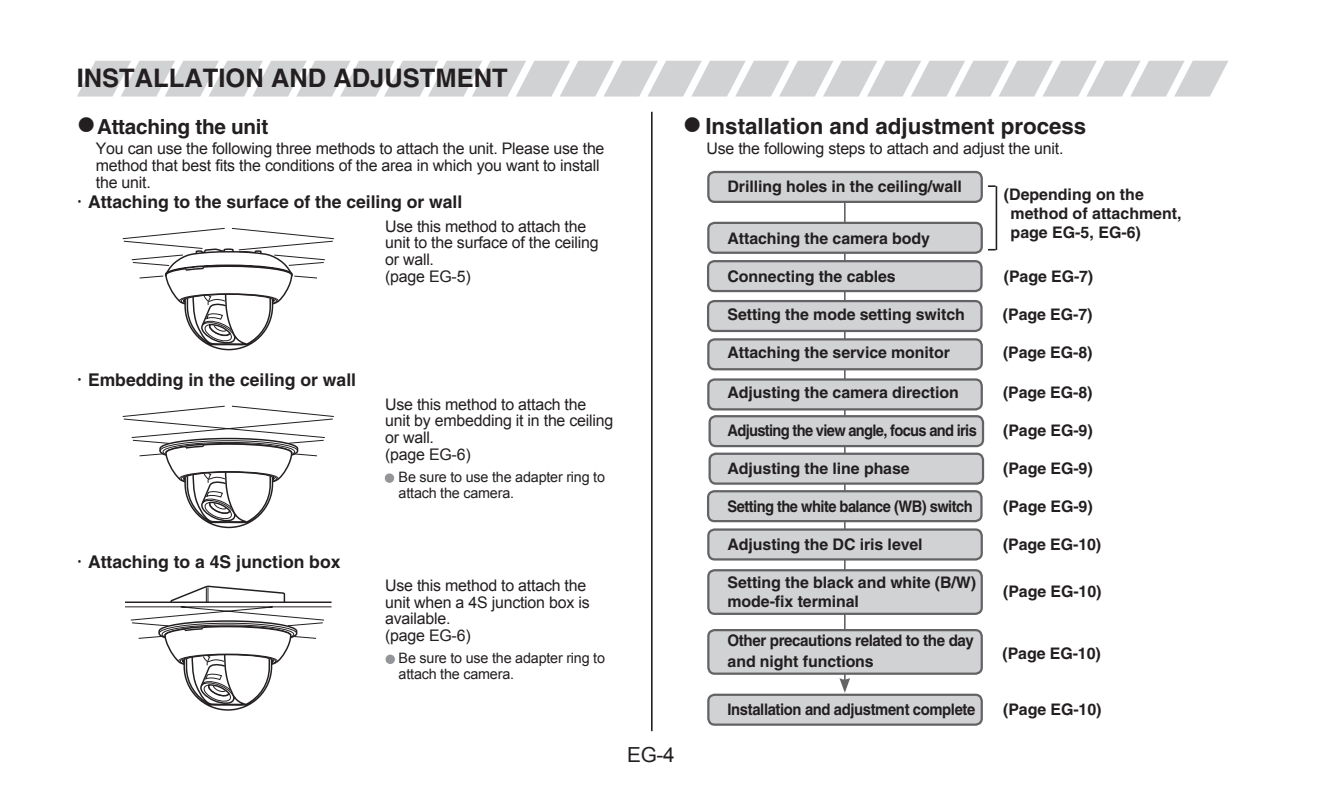
<style>
.page{position:relative;width:1334px;height:795px;background:#fff}
.page>*{position:absolute;margin:0;border:0;box-sizing:border-box;transform-origin:0 0}
.t1{font:700 25.43px "Helvetica";color:#231f20}
.t2{font:700 22.28px "Helvetica";color:#231f20}
.t3{font:700 20.7px "Helvetica";letter-spacing:-.015em;color:#231f20}
.t4{font:20.7px "Arial";color:#231f20}
.t5{font:700 17.55px "Helvetica";color:#231f20}
.t6{font:15.97px/16.7px "Arial";letter-spacing:-.015em;color:#231f20}
.t7{font:700 15.97px/19.1px "Helvetica";letter-spacing:-.005em;color:#231f20}
.t8{font:700 15.97px/20.7px "Helvetica";letter-spacing:-.025em;color:#231f20;scale:.95 1}
.t9{font:700 15.97px "Helvetica";letter-spacing:-.045em;color:#231f20;scale:.92 1}
.t10{font:700 15.97px "Helvetica";letter-spacing:-.025em;color:#231f20;scale:.93 1}
.t11{font:700 15.97px "Helvetica";letter-spacing:-.035em;color:#231f20;scale:.92 1}
.t12{font:700 15.75px "Helvetica";letter-spacing:-.005em;color:#231f20}
.t13{font:14.4px/16px "Arial";letter-spacing:-.015em;color:#231f20}
.s1{color:#939598}
</style>
<div class="page">
<hr style="left:844px;top:202px;width:1px;height:479px;background:#636366">
<svg style="left:707px;top:567px;width:276px;height:46px;background:#cbccce"></svg>
<svg style="left:707px;top:527px;width:276px;height:32px;background:#c7c8ca"></svg>
<svg style="left:707px;top:627px;width:276px;height:97px"></svg>
<svg style="left:707px;top:377px;width:278px;height:144px;background:#c8c9cb"></svg>
<svg style="left:707px;top:337px;width:276px;height:32px;background:#c6c7c9"></svg>
<svg style="left:707px;top:299px;width:276px;height:32px;background:#c5c6c8"></svg>
<svg style="left:707px;top:259px;width:276px;height:32px;background:#c5c6c8"></svg>
<svg style="left:384px;top:473px;width:11px;height:10px"></svg>
<svg style="left:385px;top:654px;width:10px;height:10px"></svg>
<svg style="left:125px;top:585px;width:207px;height:126px"></svg>
<hr style="left:995px;top:186px;width:2px;height:64px;background:#231f20">
<svg style="left:707px;top:170px;width:288px;height:32px;background:#c7c8ca"></svg>
<svg style="left:707px;top:220px;width:288px;height:32px;background:#cbcbcd"></svg>
<svg style="left:77px;top:61px;width:1151px;height:35px"></svg>
<svg style="left:123px;top:405px;width:210px;height:123px"></svg>
<svg style="left:123px;top:227px;width:210px;height:124px"></svg>
<hr style="left:651px;top:112px;width:1px;height:618px;background:#231f20">
<h1 class="t1" style="left:77px;top:63px;width:432px">INSTALLATION AND ADJUSTMENT</h1>
<p class="t3" style="left:77px;top:114px;width:193px">● Attaching the unit</p>
<p class="t6" style="left:96px;top:140px;width:510px">You can use the following three methods to attach the unit. Please use the method that best fits the conditions of the area in which you want to install the unit.</p>
<p class="t5" style="left:88px;top:191px;width:376px">Attaching to the surface of the ceiling or wall</p>
<p class="t6" style="left:385px;top:218px;width:215px">Use this method to attach the unit to the surface of the ceiling or wall.<br>(page EG-5)</p>
<p class="t5" style="left:88px;top:369px;width:270px">Embedding in the ceiling or wall</p>
<p class="t5" style="left:88px;top:550px;width:254px">Attaching to a 4S junction box</p>
<p class="t6" style="left:385px;top:395px;width:230px">Use this method to attach the unit by embedding it in the ceiling or wall.<br>(page EG-6)</p>
<p class="t13" style="left:398px;top:469px;width:208px;text-indent:-14px"><span class="s1">●</span> Be sure to use the adapter ring to attach the camera.</p>
<p class="t6" style="left:385px;top:576px;width:206px">Use this method to attach the unit when a 4S junction box is available.<br>(page EG-6)</p>
<p class="t13" style="left:398px;top:650px;width:208px;text-indent:-13px"><span class="s1">●</span> Be sure to use the adapter ring to attach the camera.</p>
<h2 class="t2" style="left:683px;top:113px;width:405px">● Installation and adjustment process</h2>
<p class="t6" style="left:706px;top:140px;width:358px">Use the following steps to attach and adjust the unit.</p>
<p class="t7" style="left:727px;top:176px;width:236px">Drilling holes in the ceiling/wall</p>
<p class="t7" style="left:727px;top:228px;width:204px">Attaching the camera body</p>
<p class="t7" style="left:727px;top:266px;width:170px">Connecting the cables</p>
<p class="t7" style="left:1003px;top:266px;width:91px">(Page EG-7)</p>
<p class="t7" style="left:727px;top:304px;width:239px">Setting the mode setting switch</p>
<p class="t7" style="left:1003px;top:304px;width:91px">(Page EG-7)</p>
<p class="t7" style="left:727px;top:342px;width:224px">Attaching the service monitor</p>
<p class="t7" style="left:1003px;top:342px;width:91px">(Page EG-8)</p>
<p class="t7" style="left:727px;top:382px;width:233px">Adjusting the camera direction</p>
<p class="t7" style="left:1003px;top:382px;width:91px">(Page EG-8)</p>
<p class="t9" style="left:727px;top:420px;width:272px">Adjusting the view angle, focus and iris</p>
<p class="t7" style="left:1003px;top:420px;width:91px">(Page EG-9)</p>
<p class="t12" style="left:727px;top:458px;width:184px">Adjusting the line phase</p>
<p class="t7" style="left:1003px;top:458px;width:91px">(Page EG-9)</p>
<p class="t11" style="left:727px;top:496px;width:268px">Setting the white balance (WB) switch</p>
<p class="t7" style="left:1003px;top:496px;width:91px">(Page EG-9)</p>
<p class="t7" style="left:727px;top:534px;width:197px">Adjusting the DC iris level</p>
<p class="t7" style="left:1003px;top:534px;width:100px">(Page EG-10)</p>
<p class="t7" style="left:727px;top:572px;width:250px">Setting the black and white (B/W) mode-fix terminal</p>
<p class="t7" style="left:1003px;top:581px;width:100px">(Page EG-10)</p>
<p class="t8" style="left:727px;top:630px;width:261px">Other precautions related to the day and night functions</p>
<p class="t7" style="left:1010px;top:184px;width:172px;text-indent:-7px">(Depending on the method of attachment, page EG-5, EG-6)</p>
<p class="t7" style="left:1002px;top:643px;width:100px">(Page EG-10)</p>
<p class="t4" style="left:627px;top:740px;width:49px">EG-4</p>
<p class="t10" style="left:727px;top:699px;width:268px">Installation and adjustment complete</p>
<p class="t7" style="left:1003px;top:699px;width:100px">(Page EG-10)</p>
</div>
